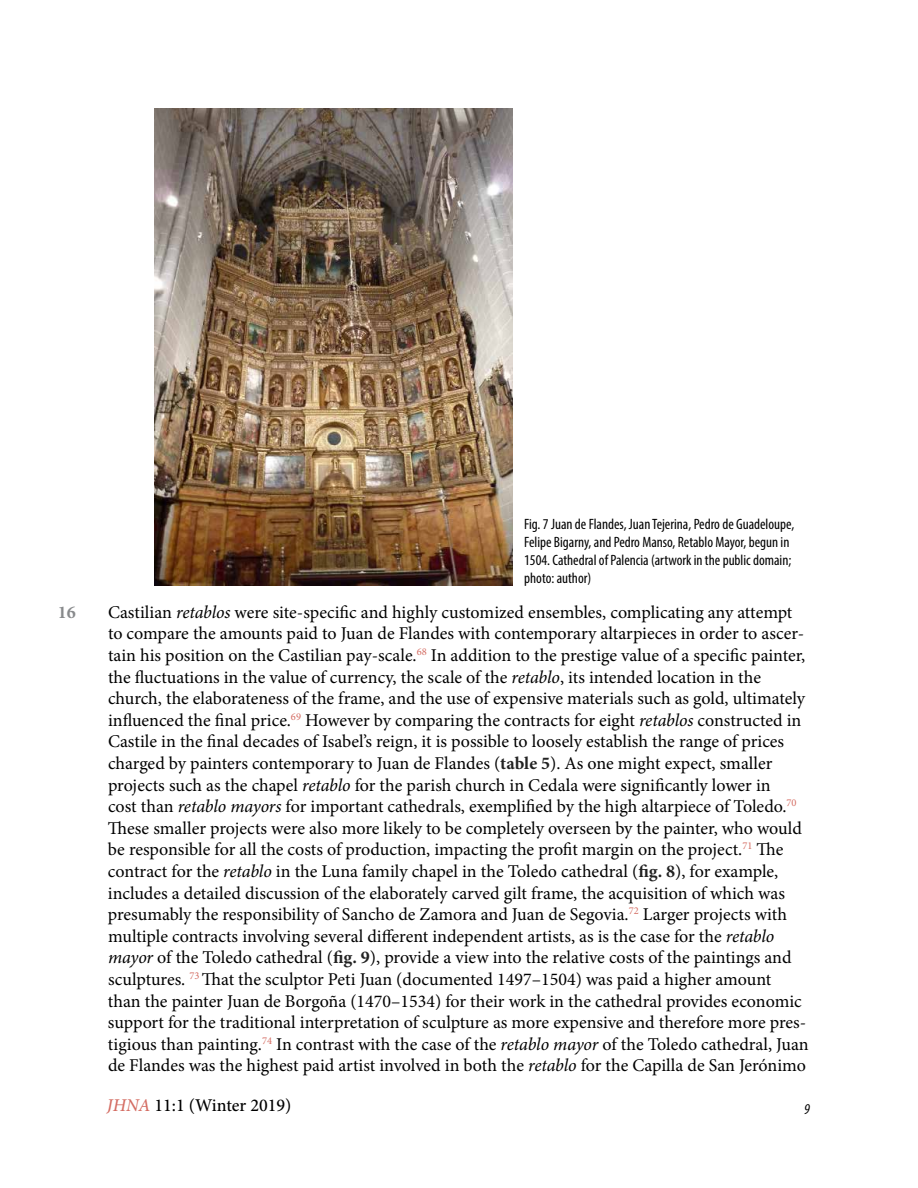
<style>
.page{position:relative;width:918px;height:1188px;background:#fff}
.page>*{position:absolute;margin:0;border:0;box-sizing:border-box;transform-origin:0 0}
.t1{font:18px/21.6px "Minion Pro";color:#000}
.t2{font:500 18px "Minion Pro";color:#000}
.t3{font:700 18px "Minion Pro";color:#888a8c}
.t4{font:condensed 15px/18px "Myriad Pro";color:#000}
.t5{font:italic condensed 15px "Myriad Pro";color:#000}
.s1{font-style:italic}
.s2{font-weight:700;color:#222}
.s3{font-style:italic;color:#d46c62}
</style>
<div class="page">
<img style="left:154px;top:108px;width:359px;height:478px">
<p class="t3" style="left:58px;top:599px;width:19px">16</p>
<p class="t4" style="left:524px;top:515px;width:272px">Fig. 7 Juan de Flandes, Juan Tejerina, Pedro de Guadeloupe, Felipe Bigarny, and Pedro Manso, Retablo Mayor, begun in 1504. Cathedral of Palencia (artwork in the public domain; photo: author)</p>
<p class="t1" style="left:108px;top:601px;width:702px">Castilian <span class="s1">retablos</span> were site-specific and highly customized ensembles, complicating any attempt to compare the amounts paid to Juan de Flandes with contemporary altarpieces in order to ascer&shy;tain his position on the Castilian pay-scale.<sup>68</sup> In addition to the prestige value of a specific painter, the fluctuations in the value of currency, the scale of the <span class="s1">retablo</span>, its intended location in the church, the elaborateness of the frame, and the use of expensive materials such as gold, ultimately influenced the final price.<sup>69</sup> However by comparing the contracts for eight <span class="s1">retablos</span> constructed in Castile in the final decades of Isabel’s reign, it is possible to loosely establish the range of prices charged by painters contemporary to Juan de Flandes (<span class="s2">table 5</span>). As one might expect, smaller projects such as the chapel <span class="s1">retablo</span> for the parish church in Cedala were significantly lower in<br>cost than <span class="s1">retablo mayors</span> for important cathedrals, exemplified by the high altarpiece of Toledo.<sup>70<br></sup>These smaller projects were also more likely to be completely overseen by the painter, who would be responsible for all the costs of production, impacting the profit margin on the project.<sup>71</sup> The contract for the <span class="s1">retablo</span> in the Luna family chapel in the Toledo cathedral (<span class="s2">fig. 8</span>), for example, includes a detailed discussion of the elaborately carved gilt frame, the acquisition of which was presumably the responsibility of Sancho de Zamora and Juan de Segovia.<sup>72</sup> Larger projects with multiple contracts involving several different independent artists, as is the case for the <span class="s1">retablo mayor</span> of the Toledo cathedral (<span class="s2">fig. 9</span>), provide a view into the relative costs of the paintings and sculptures. <sup>73</sup> That the sculptor Peti Juan (documented 1497–1504) was paid a higher amount<br>than the painter Juan de Borgoña (1470–1534) for their work in the cathedral provides economic support for the traditional interpretation of sculpture as more expensive and therefore more pres&shy;tigious than painting.<sup>74</sup> In contrast with the case of the <span class="s1">retablo mayor</span> of the Toledo cathedral, Juan de Flandes was the highest paid artist involved in both the <span class="s1">retablo</span> for the Capilla de San Jerónimo</p>
<p class="t2" style="left:107px;top:1093px;width:186px"><span class="s3">JHNA</span> 11:1 (Winter 2019)</p>
<p class="t5" style="left:804px;top:1100px;width:7px">9</p>
</div>
